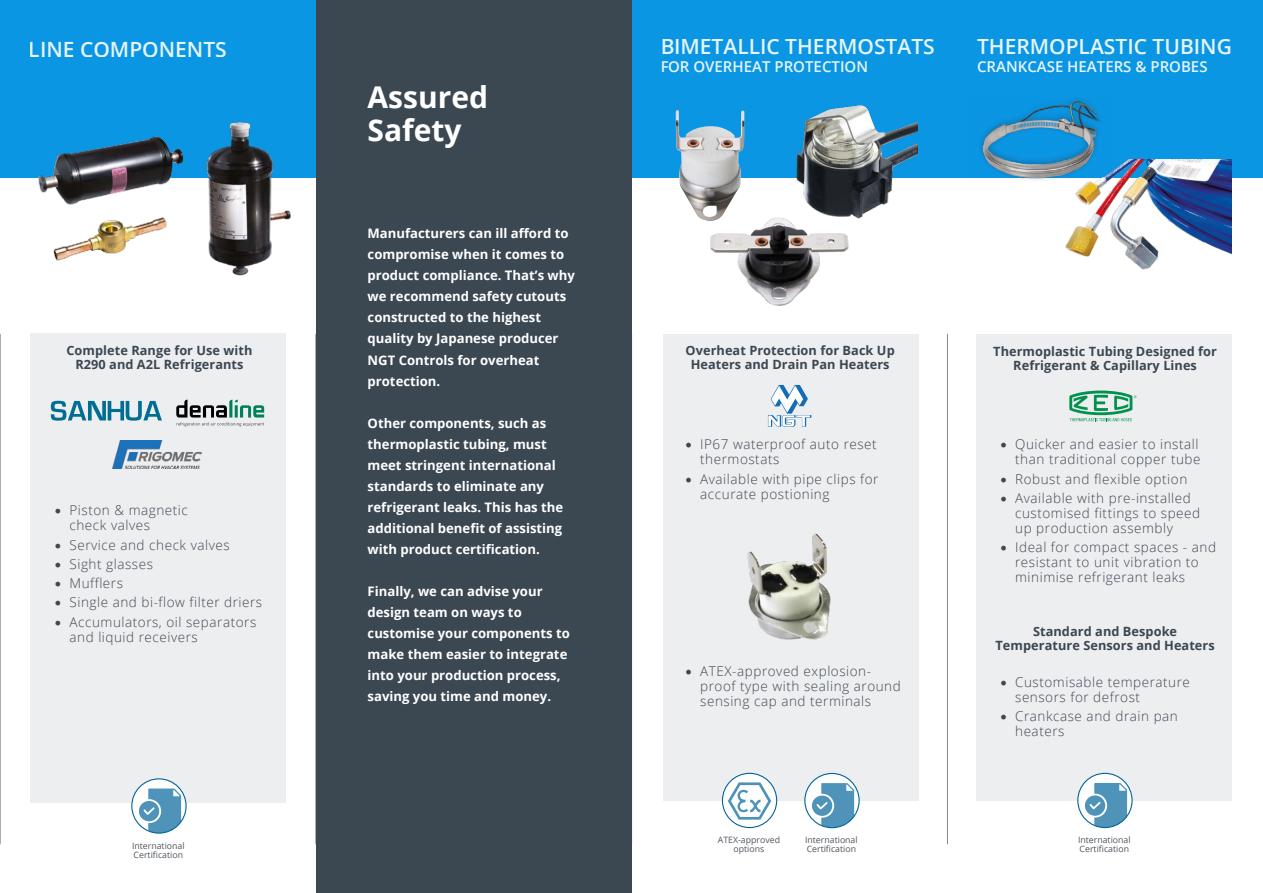
<style>
.page{position:relative;width:1263px;height:893px;background:#fff}
.page>*{position:absolute;margin:0;border:0;box-sizing:border-box;transform-origin:0 0}
.t1{font:700 30px/33px "Open Sans";color:#fff}
.t2{font:600 21px "Open Sans";color:#fff}
.t3{font:600 15px "Open Sans";color:#fff}
.t4{font:300 13.5px/15px "Open Sans";letter-spacing:.04em;color:#3c4852}
.t5{font:700 13.05px/21px "Open Sans";color:#fff}
.t6{font:700 12.75px/14.2px "Open Sans";letter-spacing:.005em;color:#3b4751;text-align:center}
.t7{font:8.7px/9px "Open Sans";color:#4f555e}
.s1{font-family:"Minion Pro";font-weight:400;font-size:18px}
</style>
<div class="page">
<div style="left:0;top:0;width:1263px;height:177px;background:#0b96e4"></div>
<div style="left:977px;top:334px;width:255px;height:466px;background:#edeef0"></div>
<div style="left:663px;top:334px;width:255px;height:466px;background:#edeef0"></div>
<div style="left:30px;top:334px;width:255px;height:469px;background:#edeef0"></div>
<hr style="left:316px;top:334px;width:1px;height:510px;background:#8a8a8a">
<img style="left:676px;top:110px;width:68px;height:101px">
<img style="left:792px;top:105px;width:125px;height:114px">
<img style="left:695px;top:208px;width:162px;height:98px">
<hr style="left:947px;top:334px;width:1px;height:510px;background:#8a8a8a">
<hr style="left:0;top:334px;width:1px;height:510px;background:#8a8a8a">
<svg style="left:51px;top:401px;width:111px;height:20px"></svg>
<svg style="left:768px;top:385px;width:43px;height:42px"></svg>
<div style="left:317px;top:0;width:315px;height:893px;background:#3b4751"></div>
<img style="left:195px;top:122px;width:96px;height:154px">
<svg style="left:176px;top:400px;width:88px;height:26px"></svg>
<img style="left:968px;top:98px;width:133px;height:82px">
<svg style="left:1069px;top:391px;width:67px;height:30px"></svg>
<img style="left:28px;top:136px;width:160px;height:65px">
<img style="left:53px;top:201px;width:114px;height:60px">
<img style="left:113px;top:440px;width:89px;height:29px">
<img style="left:747px;top:533px;width:84px;height:107px">
<svg style="left:132px;top:779px;width:54px;height:54px"></svg>
<svg style="left:139px;top:788px;width:42px;height:44px;background:#77acc9"></svg>
<div style="left:131px;top:778px;width:56px;height:56px;border:1px solid #00639a;border-radius:50%"></div>
<svg style="left:1078px;top:773px;width:54px;height:54px"></svg>
<svg style="left:1085px;top:783px;width:42px;height:44px;background:#77abc9"></svg>
<div style="left:1077px;top:773px;width:55px;height:55px;border:1px solid #00639a;border-radius:50%"></div>
<svg style="left:722px;top:773px;width:55px;height:54px"></svg>
<div style="left:722px;top:773px;width:55px;height:55px;border:1px solid #00639a;border-radius:50%"></div>
<svg style="left:728px;top:782px;width:43px;height:38px"></svg>
<svg style="left:805px;top:773px;width:54px;height:55px"></svg>
<svg style="left:812px;top:783px;width:42px;height:45px;background:#79adca"></svg>
<div style="left:804px;top:773px;width:56px;height:55px;border:1px solid #00639a;border-radius:50%"></div>
<img style="left:1053px;top:160px;width:179px;height:110px">
<h2 class="t2" style="left:29px;top:35px;width:200px">LINE COMPONENTS</h2>
<p class="t6" style="left:66px;top:342px;width:188px">Complete Range for Use with<br>R290 and A2L Refrigerants</p>
<p class="t4" style="left:70px;top:502px;width:120px;text-indent:-15px"><span class="s1">•</span> Piston &amp; magnetic check valves</p>
<p class="t4" style="left:55px;top:537px;width:177px"><span class="s1">•</span> Service and check valves</p>
<p class="t4" style="left:55px;top:556px;width:100px"><span class="s1">•</span> Sight glasses</p>
<p class="t4" style="left:55px;top:575px;width:70px"><span class="s1">•</span> Mufflers</p>
<p class="t4" style="left:55px;top:594px;width:209px"><span class="s1">•</span> Single and bi-flow filter driers</p>
<p class="t4" style="left:70px;top:614px;width:188px;text-indent:-15px"><span class="s1">•</span> Accumulators, oil separators and liquid receivers</p>
<h1 class="t1" style="left:368px;top:80px;width:122px">Assured<br>Safety</h1>
<p class="t5" style="left:368px;top:223px;width:209px">Manufacturers can ill afford to compromise when it comes to product compliance. That’s why we recommend safety cutouts constructed to the highest quality by Japanese producer<br>NGT Controls for overheat protection.</p>
<p class="t5" style="left:368px;top:412px;width:197px">Other components, such as thermoplastic tubing, must meet stringent international standards to eliminate any refrigerant leaks. This has the additional benefit of assisting with product certification.</p>
<p class="t5" style="left:368px;top:580px;width:204px">Finally, we can advise your design team on ways to customise your components to make them easier to integrate into your production process, saving you time and money.</p>
<h2 class="t2" style="left:660px;top:32px;width:276px">BIMETALLIC THERMOSTATS</h2>
<p class="t3" style="left:660px;top:57px;width:209px">FOR OVERHEAT PROTECTION</p>
<h2 class="t2" style="left:977px;top:32px;width:256px">THERMOPLASTIC TUBING</h2>
<p class="t3" style="left:977px;top:57px;width:232px">CRANKCASE HEATERS &amp; PROBES</p>
<p class="t6" style="left:686px;top:342px;width:211px">Overheat Protection for Back Up<br>Heaters and Drain Pan Heaters</p>
<p class="t4" style="left:700px;top:437px;width:178px;text-indent:-15px"><span class="s1">•</span> IP67 waterproof auto reset thermostats</p>
<p class="t4" style="left:700px;top:471px;width:180px;text-indent:-15px"><span class="s1">•</span> Available with pipe clips for accurate postioning</p>
<p class="t4" style="left:700px;top:663px;width:202px;text-indent:-15px"><span class="s1">•</span> ATEX-approved explosion&shy;proof type with sealing around sensing cap and terminals</p>
<p class="t6" style="left:993px;top:343px;width:225px">Thermoplastic Tubing Designed for<br>Refrigerant &amp; Capillary Lines</p>
<p class="t4" style="left:1000px;top:437px;width:202px;text-align:right"><span class="s1">•</span> Quicker and easier to install than traditional copper tube</p>
<p class="t4" style="left:1000px;top:471px;width:189px"><span class="s1">•</span> Robust and flexible option</p>
<p class="t4" style="left:1015px;top:490px;width:187px;text-indent:-15px"><span class="s1">•</span> Available with pre-installed customised fittings to speed up production assembly</p>
<p class="t4" style="left:1015px;top:539px;width:202px;text-indent:-15px"><span class="s1">•</span> Ideal for compact spaces - and resistant to unit vibration to minimise refrigerant leaks</p>
<p class="t6" style="left:995px;top:624px;width:221px">Standard and Bespoke<br>Temperature Sensors and Heaters</p>
<p class="t4" style="left:1015px;top:674px;width:176px;text-indent:-15px"><span class="s1">•</span> Customisable temperature sensors for defrost</p>
<p class="t4" style="left:1015px;top:708px;width:164px;text-indent:-15px"><span class="s1">•</span> Crankcase and drain pan heaters</p>
<p class="t7" style="left:132px;top:841px;width:54px">International<br>Certification</p>
<p class="t7" style="left:1078px;top:835px;width:54px">International<br>Certification</p>
<p class="t7" style="left:718px;top:835px;width:64px;text-align:center">ATEX-approved options</p>
<p class="t7" style="left:805px;top:835px;width:54px">International<br>Certification</p>
</div>
